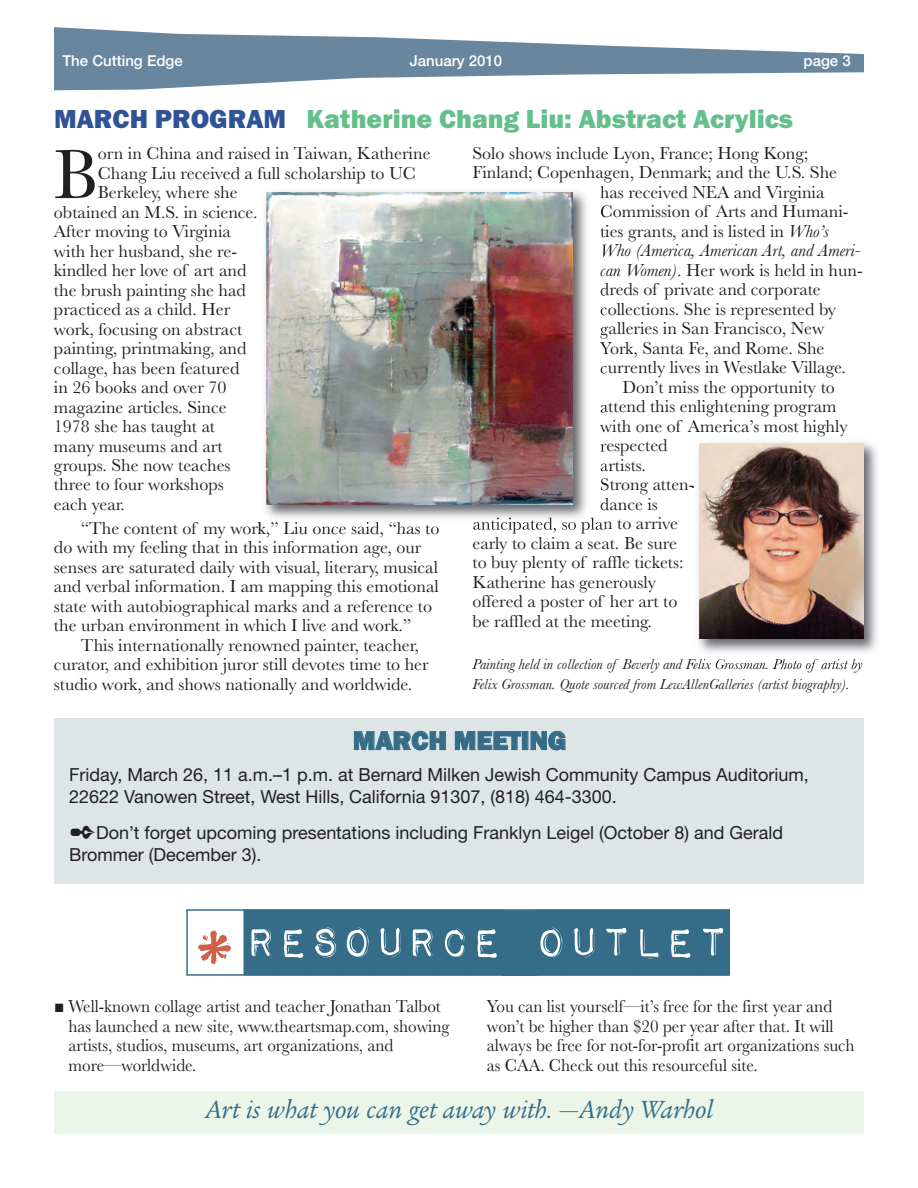
<style>
.page{position:relative;width:918px;height:1188px;background:#fff}
.page>*{position:absolute;margin:0;border:0;box-sizing:border-box;transform-origin:0 0}
.t1{font:108px "Impact Label Reversed";color:#d0604a}
.t2{font:72.15px "Baskerville";color:#231f20}
.t3{font:54px "Impact Label";color:#356d89}
.t4{font:800 27px "Franklin Got Md ITC";color:#65bf8d}
.t5{font:italic 27px "Legacy Ser ITC";color:#356d89}
.t6{font:800 27px "Franklin Got Md ITC";color:#356d89}
.t7{font:18px/19.5px "Baskerville";color:#231f20}
.t8{font:18px/19.5px "Baskerville";color:#231f20;scale:.95 1}
.t9{font:18px/21.6px "Helvetica Neue";color:#231f20}
.t10{font:italic 18px "Baskerville";color:#231f20}
.t11{font:italic 15px/19.5px "Baskerville";color:#231f20}
.t12{font:500 15px "Helvetica Neue";color:#fff}
.s1{color:#305398}
.s2{font-style:italic}
.s3{font-family:"MS Gothic";font-size:27px}
.s4{font-family:"Times New Roman";font-weight:700;font-style:italic}
</style>
<div class="page">
<svg style="left:54px;top:27px;width:810px;height:63px;fill:#69869f"></svg>
<div style="left:54px;top:719px;width:810px;height:165px;background:#dee5e7"></div>
<img style="left:260px;top:191px;width:345px;height:340px">
<svg style="left:600px;top:186px;width:5px;height:12px"></svg>
<svg style="left:601px;top:205px;width:4px;height:13px"></svg>
<svg style="left:600px;top:228px;width:5px;height:9px"></svg>
<svg style="left:602px;top:245px;width:3px;height:12px"></svg>
<svg style="left:601px;top:269px;width:4px;height:7px"></svg>
<svg style="left:601px;top:287px;width:4px;height:9px"></svg>
<svg style="left:601px;top:308px;width:4px;height:7px"></svg>
<svg style="left:600px;top:327px;width:5px;height:27px"></svg>
<svg style="left:601px;top:366px;width:4px;height:8px"></svg>
<svg style="left:601px;top:405px;width:4px;height:8px"></svg>
<svg style="left:600px;top:425px;width:5px;height:7px"></svg>
<svg style="left:601px;top:444px;width:4px;height:8px"></svg>
<svg style="left:601px;top:464px;width:4px;height:7px"></svg>
<svg style="left:601px;top:478px;width:4px;height:13px"></svg>
<svg style="left:601px;top:502px;width:4px;height:8px"></svg>
<img style="left:473px;top:518px;width:48px;height:13px">
<img style="left:267px;top:193px;width:306px;height:311px">
<img style="left:693px;top:442px;width:184px;height:226px">
<img style="left:700px;top:443px;width:164px;height:196px">
<div style="left:186px;top:909px;width:544px;height:67px;border:2px solid #356d89"></div>
<div style="left:54px;top:1092px;width:810px;height:42px;background:#ecf6e8"></div>
<p class="t12" style="left:62px;top:55px;width:122px">The Cutting Edge</p>
<p class="t12" style="left:410px;top:55px;width:94px">January 2010</p>
<p class="t12" style="left:804px;top:55px;width:49px">page 3</p>
<h3 class="t4" style="left:54px;top:103px;width:741px"><span class="s1">MARCH PROGRAM</span> Katherine Chang Liu: Abstract Acrylics</h3>
<h2 class="t2" style="left:54px;top:131px;width:46px">B</h2>
<p class="t7" style="left:98px;top:143px;width:334px">orn in China and raised in Taiwan, Katherine</p>
<p class="t7" style="left:472px;top:143px;width:337px">Solo shows include Lyon, France; Hong Kong;</p>
<p class="t7" style="left:472px;top:162px;width:366px">Finland; Copenhagen, Denmark; and the U.S. She</p>
<p class="t7" style="left:600px;top:182px;width:226px">has received NEA and Virginia</p>
<p class="t7" style="left:600px;top:201px;width:250px">Commission of Arts and Humani-</p>
<p class="t7" style="left:600px;top:221px;width:230px">ties grants, and is listed in <span class="s2">Who’s</span></p>
<p class="t10" style="left:600px;top:240px;width:262px">Who (America, American Art, and Ameri-</p>
<p class="t7" style="left:600px;top:260px;width:264px"><span class="s2">can Women)</span>. Her work is held in hun-</p>
<p class="t7" style="left:600px;top:279px;width:222px">dreds of private and corporate</p>
<p class="t7" style="left:600px;top:299px;width:238px">collections. She is represented by</p>
<p class="t7" style="left:600px;top:318px;width:226px">galleries in San Francisco, New</p>
<p class="t7" style="left:600px;top:338px;width:226px">York, Santa Fe, and Rome. She</p>
<p class="t7" style="left:600px;top:357px;width:247px">currently lives in Westlake Village.</p>
<p class="t7" style="left:622px;top:377px;width:214px">Don’t miss the opportunity to</p>
<p class="t7" style="left:600px;top:396px;width:238px">attend this enlightening program</p>
<p class="t7" style="left:600px;top:416px;width:249px">with one of America’s most highly</p>
<p class="t7" style="left:600px;top:435px;width:69px">respected</p>
<p class="t7" style="left:600px;top:455px;width:48px">artists.</p>
<p class="t7" style="left:600px;top:474px;width:96px">Strong atten-</p>
<p class="t7" style="left:600px;top:494px;width:59px">dance is</p>
<p class="t7" style="left:472px;top:533px;width:213px">early to claim a seat. Be sure to buy plenty of raffle tickets:<br>Katherine has generously offered a poster of her art to be raffled at the meeting.</p>
<p class="t11" style="left:472px;top:654px;width:392px">Painting held in collection of Beverly and Felix Grossman. Photo of artist by<br>Felix Grossman. Quote sourced from LewAllenGalleries (artist biography).</p>
<p class="t7" style="left:98px;top:163px;width:320px">Chang Liu received a full scholarship to UC</p>
<p class="t7" style="left:98px;top:182px;width:141px">Berkeley, where she</p>
<p class="t7" style="left:54px;top:202px;width:205px">obtained an M.S. in science.</p>
<p class="t7" style="left:54px;top:221px;width:178px">After moving to Virginia</p>
<p class="t7" style="left:54px;top:241px;width:185px">with her husband, she re-</p>
<p class="t7" style="left:54px;top:260px;width:194px">kindled her love of art and</p>
<p class="t7" style="left:54px;top:280px;width:194px">the brush painting she had</p>
<p class="t7" style="left:54px;top:299px;width:178px">practiced as a child. Her</p>
<p class="t7" style="left:54px;top:319px;width:190px">work, focusing on abstract</p>
<p class="t7" style="left:54px;top:338px;width:194px">painting, printmaking, and</p>
<p class="t7" style="left:54px;top:358px;width:187px">collage, has been featured</p>
<p class="t7" style="left:54px;top:377px;width:174px">in 26 books and over 70</p>
<p class="t7" style="left:54px;top:397px;width:174px">magazine articles. Since</p>
<p class="t7" style="left:54px;top:416px;width:163px">1978 she has taught at</p>
<p class="t7" style="left:54px;top:436px;width:170px">many museums and art</p>
<p class="t7" style="left:54px;top:455px;width:178px">groups. She now teaches</p>
<p class="t7" style="left:54px;top:475px;width:171px">three to four workshops</p>
<p class="t7" style="left:54px;top:494px;width:73px">each year.</p>
<p class="t7" style="left:54px;top:518px;width:387px;text-indent:27px">“The content of my work,” Liu once said, “has to do with my feeling that in this information age, our senses are saturated daily with visual, literary, musical and verbal information. I am mapping this emotional state with autobiographical marks and a reference to the urban environment in which I live and work.”</p>
<p class="t7" style="left:54px;top:635px;width:376px;text-indent:27px">This internationally renowned painter, teacher, curator, and exhibition juror still devotes time to her studio work, and shows nationally and worldwide.</p>
<h3 class="t6" style="left:353px;top:724px;width:215px">MARCH MEETING</h3>
<p class="t9" style="left:69px;top:766px;width:741px">Friday, March 26, 11 a.m.–1 p.m. at Bernard Milken Jewish Community Campus Auditorium,<br>22622 Vanowen Street, West Hills, California 91307, (818) 464-3300.</p>
<p class="t9" style="left:69px;top:824px;width:715px;line-height:22px"><span class="s3">✒</span>Don’t forget upcoming presentations including Franklyn Leigel (October 8) and Gerald<br>Brommer (December 3).</p>
<h3 class="t3" style="left:245px;top:909px;width:486px">RESOURCE OUTLET</h3>
<p class="t8" style="left:54px;top:996px;width:409px"><span class="s4">■</span> Well-known collage artist and teacher Jonathan Talbot</p>
<h1 class="t1" style="left:187px;top:907px;width:58px">*</h1>
<p class="t8" style="left:487px;top:996px;width:388px">You can list yourself—it’s free for the first year and won’t be higher than $20 per year after that. It will always be free for not-for-profit art organizations such as CAA. Check out this resourceful site.</p>
<h3 class="t5" style="left:205px;top:1093px;width:510px">Art is what you can get away with. —Andy Warhol</h3>
<p class="t8" style="left:68px;top:1016px;width:403px">has launched a new site, www.theartsmap.com, showing artists, studios, museums, art organizations, and more—worldwide.</p>
</div>
